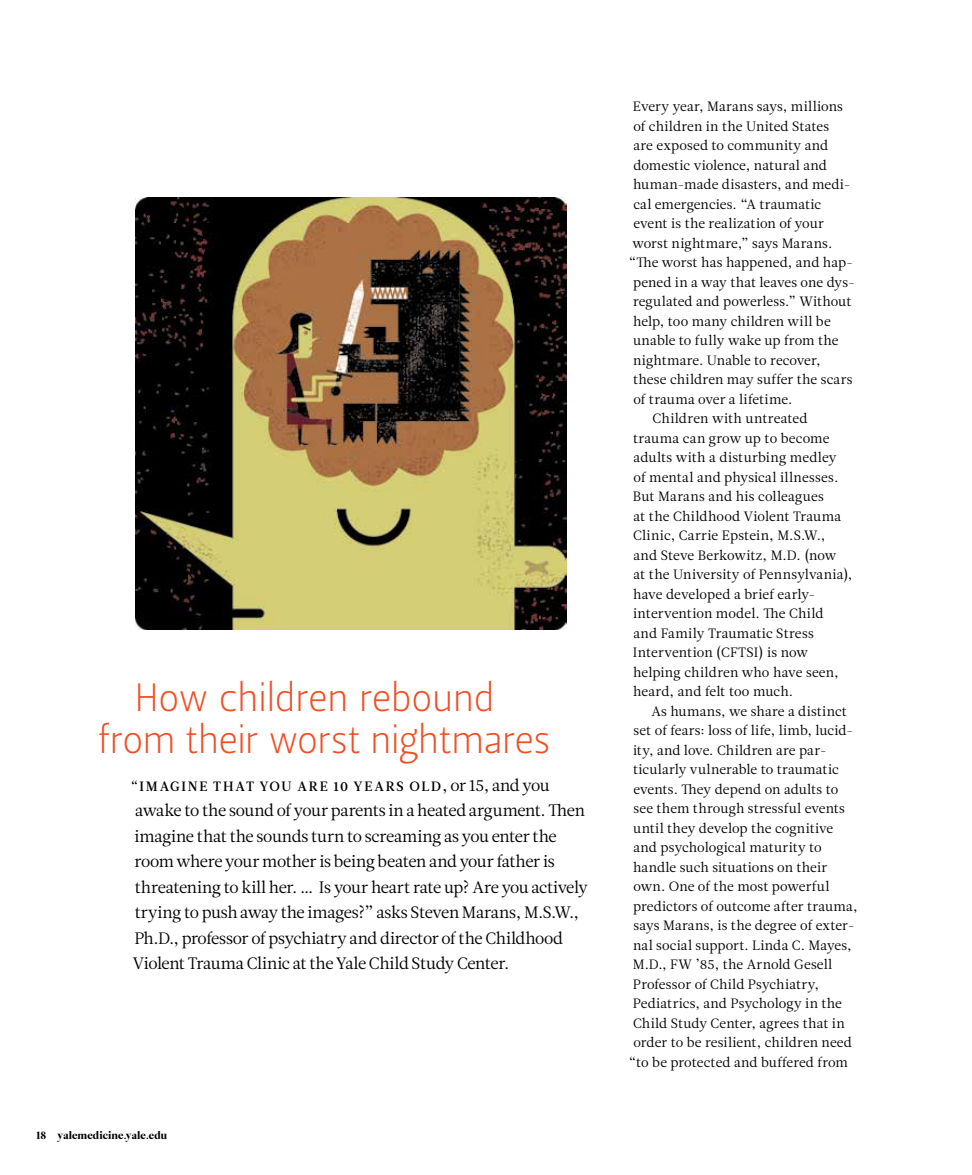
<style>
.page{position:relative;width:972px;height:1175px;background:#fff}
.page>*{position:absolute;margin:0;border:0;box-sizing:border-box;transform-origin:0 0}
.t1{font:39.3px/42px "Leitura Sans Grot 1";letter-spacing:-.02em;color:#f04e23;text-align:center}
.t2{font:16.5px/25.5px "Leitura News Roman 1";letter-spacing:-.025em;color:#000}
.t3{font:13.5px "Leitura News Roman 1";letter-spacing:.005em;color:#000}
.t4{font:13.5px "Leitura News Roman 3";letter-spacing:.135em;color:#000}
.t5{font:13.5px "Leitura News Roman 1";letter-spacing:.025em;color:#000}
.t6{font:10.5px "Leitura Display";letter-spacing:.015em;color:#000}
.s1{font-family:"Leitura News Roman 1";font-size:16.5px}
</style>
<div class="page">
<img style="left:135px;top:198px;width:432px;height:432px">
<h1 class="t1" style="left:98px;top:677px;width:454px">How children rebound<br>from their worst nightmares</h1>
<p class="t4" style="left:131px;top:777px;width:420px">“IMAGINE THAT YOU ARE 10 YEARS OLD<span class="s1">, or 15, and you</span></p>
<p class="t2" style="left:133px;top:798px;width:457px">awake to the sound of your parents in a heated argument. Then imagine that the sounds turn to screaming as you enter the room where your mother is being beaten and your father is threatening to kill her. … Is your heart rate up? Are you actively trying to push away the images?” asks Steven Marans, M.S.W., Ph.D., professor of psychiatry and director of the Childhood Violent Trauma Clinic at the Yale Child Study Center.</p>
<p class="t6" style="left:36px;top:1128px;width:133px">18 yalemedicine.yale.edu</p>
<p class="t3" style="left:633px;top:97px;width:212px">Every year, Marans says, millions</p>
<p class="t3" style="left:633px;top:117px;width:198px">of children in the United States</p>
<p class="t3" style="left:633px;top:136px;width:196px">are exposed to community and</p>
<p class="t3" style="left:633px;top:156px;width:195px">domestic violence, natural and</p>
<p class="t3" style="left:633px;top:175px;width:219px">human-made disasters, and medi-</p>
<p class="t3" style="left:633px;top:195px;width:190px">cal emergencies. “A traumatic</p>
<p class="t3" style="left:633px;top:214px;width:192px">event is the realization of your</p>
<p class="t3" style="left:632px;top:234px;width:201px">worst nightmare,” says Marans.</p>
<p class="t3" style="left:629px;top:253px;width:226px">“The worst has happened, and hap-</p>
<p class="t3" style="left:633px;top:273px;width:224px">pened in a way that leaves one dys-</p>
<p class="t3" style="left:633px;top:292px;width:220px">regulated and powerless.” Without</p>
<p class="t3" style="left:633px;top:312px;width:199px">help, too many children will be</p>
<p class="t3" style="left:633px;top:331px;width:207px">unable to fully wake up from the</p>
<p class="t3" style="left:633px;top:351px;width:189px">nightmare. Unable to recover,</p>
<p class="t3" style="left:633px;top:370px;width:221px">these children may suffer the scars</p>
<p class="t3" style="left:633px;top:390px;width:160px">of trauma over a lifetime.</p>
<p class="t3" style="left:653px;top:409px;width:157px">Children with untreated</p>
<p class="t3" style="left:633px;top:429px;width:198px">trauma can grow up to become</p>
<p class="t3" style="left:634px;top:448px;width:205px">adults with a disturbing medley</p>
<p class="t3" style="left:633px;top:468px;width:206px">of mental and physical illnesses.</p>
<p class="t3" style="left:633px;top:487px;width:193px">But Marans and his colleagues</p>
<p class="t3" style="left:634px;top:507px;width:209px">at the Childhood Violent Trauma</p>
<p class="t5" style="left:633px;top:526px;width:194px">Clinic, Carrie Epstein, M.S.W.,</p>
<p class="t3" style="left:634px;top:546px;width:205px">and Steve Berkowitz, M.D. (now</p>
<p class="t3" style="left:634px;top:565px;width:220px">at the University of Pennsylvania),</p>
<p class="t3" style="left:633px;top:585px;width:184px">have developed a brief early-</p>
<p class="t3" style="left:633px;top:604px;width:192px">intervention model. The Child</p>
<p class="t3" style="left:634px;top:624px;width:182px">and Family Traumatic Stress</p>
<p class="t3" style="left:633px;top:643px;width:177px">Intervention (CFTSI) is now</p>
<p class="t3" style="left:633px;top:663px;width:207px">helping children who have seen,</p>
<p class="t3" style="left:633px;top:682px;width:162px">heard, and felt too much.</p>
<p class="t3" style="left:651px;top:702px;width:197px">As humans, we share a distinct</p>
<p class="t3" style="left:634px;top:721px;width:221px">set of fears: loss of life, limb, lucid-</p>
<p class="t3" style="left:633px;top:740px;width:195px">ity, and love. Children are par-</p>
<p class="t3" style="left:633px;top:760px;width:207px">ticularly vulnerable to traumatic</p>
<p class="t3" style="left:633px;top:779px;width:207px">events. They depend on adults to</p>
<p class="t3" style="left:634px;top:799px;width:213px">see them through stressful events</p>
<p class="t3" style="left:633px;top:818px;width:202px">until they develop the cognitive</p>
<p class="t3" style="left:634px;top:838px;width:190px">and psychological maturity to</p>
<p class="t3" style="left:633px;top:857px;width:196px">handle such situations on their</p>
<p class="t3" style="left:633px;top:877px;width:198px">own. One of the most powerful</p>
<p class="t3" style="left:633px;top:896px;width:226px">predictors of outcome after trauma,</p>
<p class="t3" style="left:634px;top:916px;width:223px">says Marans, is the degree of exter-</p>
<p class="t3" style="left:633px;top:935px;width:220px">nal social support. Linda C. Mayes,</p>
<p class="t3" style="left:633px;top:955px;width:201px">M.D., FW ’85, the Arnold Gesell</p>
<p class="t3" style="left:633px;top:974px;width:188px">Professor of Child Psychiatry,</p>
<p class="t3" style="left:633px;top:994px;width:211px">Pediatrics, and Psychology in the</p>
<p class="t3" style="left:633px;top:1013px;width:213px">Child Study Center, agrees that in</p>
<p class="t3" style="left:633px;top:1033px;width:220px">order to be resilient, children need</p>
<p class="t3" style="left:629px;top:1052px;width:221px">“to be protected and buffered from</p>
</div>
